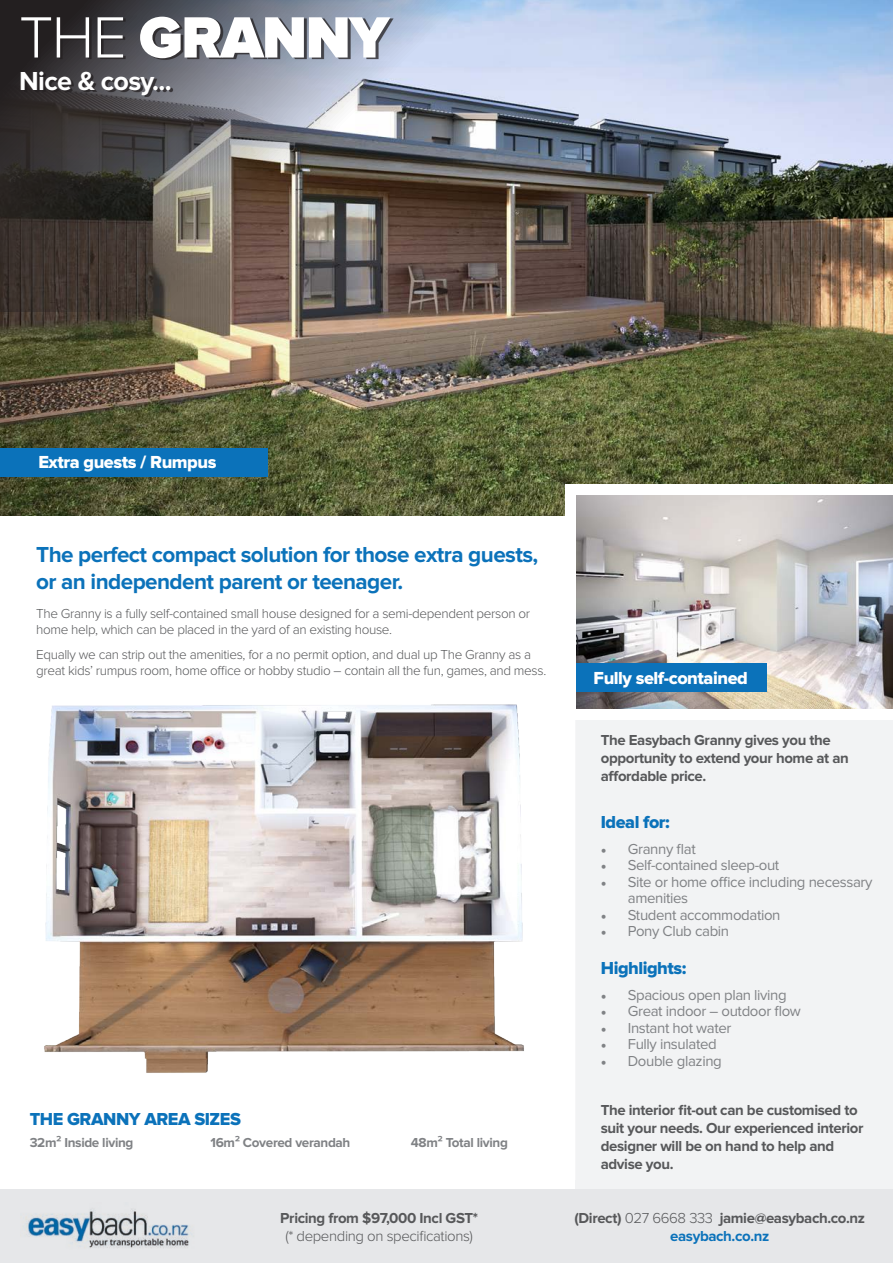
<style>
.page{position:relative;width:893px;height:1263px;background:#fff}
.page>*{position:absolute;margin:0;border:0;box-sizing:border-box;transform-origin:0 0}
.t1{font:900 60.3px "Proxima Nova";letter-spacing:-.025em;color:#fff}
.t2{font:700 27px "Proxima Nova";letter-spacing:-.025em;color:#fff}
.t3{font:700 22.5px/27px "Proxima Nova";letter-spacing:-.025em;color:#0b72ba}
.t4{font:18px "Proxima Nova Extrabld";letter-spacing:-.025em;color:#0b72ba}
.t5{font:18px "Proxima Nova Extrabld";letter-spacing:-.025em;color:#fff}
.Copy{font:700 15px/18px "Proxima Nova";letter-spacing:-.025em;color:#57585a}
.t6{font:15px/16.5px "Proxima Nova";letter-spacing:-.025em;color:#808285}
.t7{font:300 15px "Proxima Nova";letter-spacing:-.025em;color:#57585a}
.t8{font:700 15px "Proxima Nova";letter-spacing:-.025em;color:#0b72ba}
.Copy-2{font:300 13.5px/16.2px "Proxima Nova";letter-spacing:-.025em;color:#57585a}
.t9{font:700 13.5px "Proxima Nova";letter-spacing:-.025em;color:#808285}
.s1{font-weight:300}
.s2{font-family:"Minion Pro"}
</style>
<div class="page">
<img style="left:0;top:0;width:893px;height:515px">
<div style="left:576px;top:720px;width:317px;height:470px;background:#f2f3f4"></div>
<div style="left:566px;top:484px;width:327px;height:96px;background:#fff"></div>
<img style="left:576px;top:496px;width:317px;height:212px">
<div style="left:576px;top:664px;width:191px;height:28px;background:#0b72ba"></div>
<div style="left:0;top:449px;width:267px;height:28px;background:#0b72ba"></div>
<div style="left:0;top:1190px;width:893px;height:73px;background:#e6e7e9"></div>
<img style="left:44px;top:692px;width:565px;height:381px">
<img style="left:0;top:0;width:880px;height:312px">
<div style="left:24px;top:18px;width:369px;height:79px;background:#231f20;opacity:.75"></div>
<img style="left:26px;top:1209px;width:165px;height:39px">
<p class="t1" style="left:19px;top:2px;width:372px"><span class="s1">THE</span> GRANNY</p>
<p class="t2" style="left:19px;top:66px;width:154px">Nice &amp; cosy...</p>
<p class="t5" style="left:38px;top:454px;width:180px">Extra guests / Rumpus</p>
<p class="t3" style="left:36px;top:542px;width:504px">The perfect compact solution for those extra guests, or an independent parent or teenager.</p>
<p class="Copy-2" style="left:36px;top:605px;width:495px">The Granny is a fully self-contained small house designed for a semi-dependent person or home help, which can be placed in the yard of an existing house.</p>
<p class="Copy-2" style="left:36px;top:646px;width:512px">Equally we can strip out the amenities, for a no permit option, and dual up The Granny as a great kids’ rumpus room, home office or hobby studio – contain all the fun, games, and mess.</p>
<p class="t4" style="left:30px;top:1110px;width:213px">THE GRANNY AREA SIZES</p>
<p class="t9" style="left:30px;top:1134px;width:105px">32m² Inside living</p>
<p class="t9" style="left:210px;top:1134px;width:141px">16m² Covered verandah</p>
<p class="t9" style="left:411px;top:1134px;width:99px">48m² Total living</p>
<p class="Copy" style="left:280px;top:1209px;width:199px">Pricing from $97,000 Incl GST*</p>
<p class="t7" style="left:285px;top:1227px;width:189px">(* depending on specifications)</p>
<p class="t5" style="left:594px;top:669px;width:156px">Fully self-contained</p>
<p class="Copy" style="left:601px;top:732px;width:250px">The Easybach Granny gives you the opportunity to extend your home at an affordable price.</p>
<p class="t4" style="left:601px;top:814px;width:71px">Ideal for:</p>
<p class="t6" style="left:601px;top:841px;width:96px"><span class="s2">•</span> Granny flat</p>
<p class="t6" style="left:601px;top:858px;width:180px"><span class="s2">•</span> Self-contained sleep-out</p>
<p class="t6" style="left:628px;top:874px;width:246px;text-indent:-27px"><span class="s2">•</span> Site or home office including necessary amenities</p>
<p class="t6" style="left:601px;top:907px;width:181px"><span class="s2">•</span> Student accommodation</p>
<p class="t6" style="left:601px;top:924px;width:130px"><span class="s2">•</span> Pony Club cabin</p>
<p class="t4" style="left:601px;top:960px;width:87px">Highlights:</p>
<p class="t6" style="left:601px;top:987px;width:187px"><span class="s2">•</span> Spacious open plan living</p>
<p class="t6" style="left:601px;top:1004px;width:202px"><span class="s2">•</span> Great indoor – outdoor flow</p>
<p class="t6" style="left:601px;top:1020px;width:132px"><span class="s2">•</span> Instant hot water</p>
<p class="t6" style="left:601px;top:1037px;width:117px"><span class="s2">•</span> Fully insulated</p>
<p class="t6" style="left:601px;top:1053px;width:123px"><span class="s2">•</span> Double glazing</p>
<p class="Copy" style="left:601px;top:1101px;width:264px">The interior fit-out can be customised to suit your needs. Our experienced interior designer will be on hand to help and advise you.</p>
<p class="Copy" style="left:574px;top:1209px;width:292px">(Direct) <span class="s1">027 6668 333</span> jamie@easybach.co.nz</p>
<p class="t8" style="left:670px;top:1227px;width:101px">easybach.co.nz</p>
</div>
